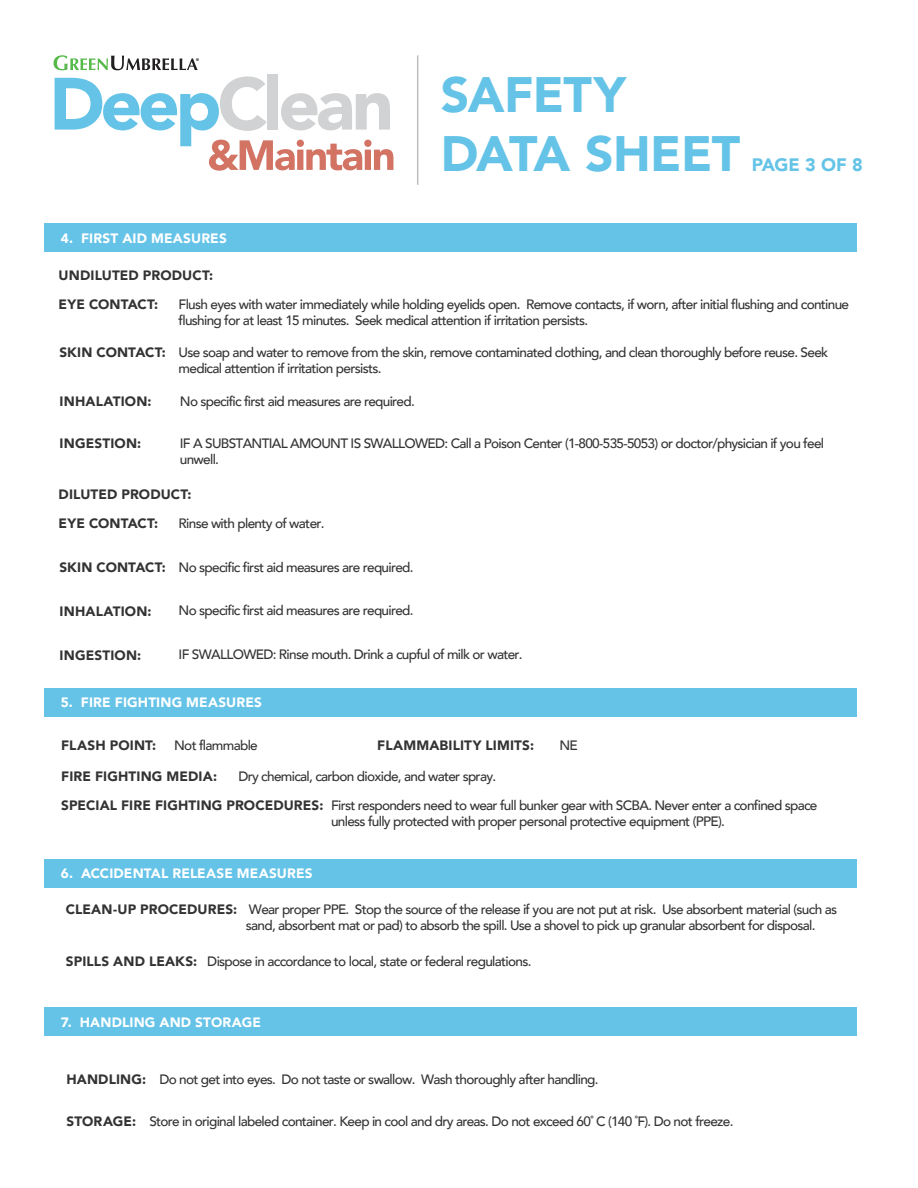
<style>
.page{position:relative;width:918px;height:1188px;background:#fff}
.page>*{position:absolute;margin:0;border:0;box-sizing:border-box;transform-origin:0 0}
.t1{font:900 49.65px/59.6px "Avenir";letter-spacing:-.01em;color:#64c3e7}
.t2{font:900 18px "Avenir";letter-spacing:-.02em;color:#64c3e7}
.t3{font:500 13.65px/16.4px "Avenir";letter-spacing:-.05em;color:#333}
.t4{font:900 13.65px "Avenir";letter-spacing:.01em;color:#333}
.t5{font:900 13.65px "Avenir";letter-spacing:.01em;color:#fff}
.t6{font:8.4px "Myriad Pro";color:#020202}
.s1{font-weight:900}
</style>
<div class="page">
<div style="left:45px;top:859px;width:812px;height:29px;background:#64c3e7"></div>
<div style="left:45px;top:1008px;width:812px;height:28px;background:#64c3e7"></div>
<div style="left:45px;top:223px;width:812px;height:29px;background:#64c3e7"></div>
<div style="left:45px;top:688px;width:812px;height:29px;background:#64c3e7"></div>
<div style="left:267px;top:74px;width:11px;height:56px;background:#d0d2d3"></div>
<svg style="left:54px;top:55px;width:144px;height:15px"></svg>
<svg style="left:55px;top:76px;width:338px;height:95px"></svg>
<hr style="left:417px;top:55px;width:1px;height:130px;background:#c0bfbf">
<p class="t6" style="left:196px;top:56px;width:5px">®</p>
<p class="t5" style="left:61px;top:226px;width:167px">4. FIRST AID MEASURES</p>
<h1 class="t1" style="left:441px;top:64px;width:301px">SAFETY<br>DATA SHEET</h1>
<h2 class="t2" style="left:752px;top:150px;width:113px">PAGE 3 OF 8</h2>
<p class="t4" style="left:59px;top:264px;width:156px">UNDILUTED PRODUCT:</p>
<p class="t3" style="left:179px;top:295px;width:672px">Flush eyes with water immediately while holding eyelids open. Remove contacts, if worn, after initial flushing and continue flushing for at least 15 minutes. Seek medical attention if irritation persists.</p>
<p class="t4" style="left:59px;top:293px;width:101px">EYE CONTACT:</p>
<p class="t3" style="left:179px;top:343px;width:651px;text-indent:-119px"><span class="s1">SKIN CONTACT:</span> Use soap and water to remove from the skin, remove contaminated clothing, and clean thoroughly before reuse. Seek medical attention if irritation persists.</p>
<p class="t4" style="left:60px;top:389px;width:93px">INHALATION:</p>
<p class="t3" style="left:180px;top:392px;width:237px">No specific first aid measures are required.</p>
<p class="t4" style="left:60px;top:431px;width:83px">INGESTION:</p>
<p class="t3" style="left:180px;top:434px;width:646px">IF A SUBSTANTIAL AMOUNT IS SWALLOWED: Call a Poison Center (1-800-535-5053) or doctor/physician if you feel unwell.</p>
<p class="t4" style="left:59px;top:482px;width:134px">DILUTED PRODUCT:</p>
<p class="t4" style="left:59px;top:511px;width:101px">EYE CONTACT:</p>
<p class="t4" style="left:59px;top:555px;width:108px">SKIN CONTACT:</p>
<p class="t4" style="left:60px;top:600px;width:93px">INHALATION:</p>
<p class="t4" style="left:60px;top:644px;width:83px">INGESTION:</p>
<p class="t3" style="left:179px;top:514px;width:148px">Rinse with plenty of water.</p>
<p class="t3" style="left:179px;top:558px;width:237px">No specific first aid measures are required.</p>
<p class="t3" style="left:179px;top:601px;width:237px">No specific first aid measures are required.</p>
<p class="t3" style="left:179px;top:645px;width:346px">IF SWALLOWED: Rinse mouth. Drink a cupful of milk or water.</p>
<p class="t5" style="left:61px;top:691px;width:203px">5. FIRE FIGHTING MEASURES</p>
<p class="t4" style="left:61px;top:733px;width:97px">FLASH POINT:</p>
<p class="t3" style="left:174px;top:736px;width:85px">Not flammable</p>
<p class="t4" style="left:377px;top:733px;width:158px">FLAMMABILITY LIMITS:</p>
<p class="t3" style="left:559px;top:736px;width:20px">NE</p>
<p class="t4" style="left:61px;top:765px;width:157px">FIRE FIGHTING MEDIA:</p>
<p class="t3" style="left:61px;top:761px;width:758px;line-height:28.5px;text-indent:177px">Dry chemical, carbon dioxide, and water spray.<br><span class="s1">SPECIAL FIRE FIGHTING PROCEDURES:</span> First responders need to wear full bunker gear with SCBA. Never enter a confined space</p>
<p class="t3" style="left:331px;top:812px;width:396px">unless fully protected with proper personal protective equipment (PPE).</p>
<p class="t5" style="left:61px;top:862px;width:253px">6. ACCIDENTAL RELEASE MEASURES</p>
<p class="t3" style="left:246px;top:900px;width:593px;text-indent:-180px"><span class="s1">CLEAN-UP PROCEDURES:</span> Wear proper PPE. Stop the source of the release if you are not put at risk. Use absorbent material (such as sand, absorbent mat or pad) to absorb the spill. Use a shovel to pick up granular absorbent for disposal.</p>
<p class="t3" style="left:66px;top:953px;width:467px"><span class="s1">SPILLS AND LEAKS:</span> Dispose in accordance to local, state or federal regulations.</p>
<p class="t5" style="left:61px;top:1011px;width:202px">7. HANDLING AND STORAGE</p>
<p class="t3" style="left:66px;top:1071px;width:534px"><span class="s1">HANDLING:</span> Do not get into eyes. Do not taste or swallow. Wash thoroughly after handling.</p>
<p class="t3" style="left:66px;top:1113px;width:669px"><span class="s1">STORAGE:</span> Store in original labeled container. Keep in cool and dry areas. Do not exceed 60˚ C (140 ˚F). Do not freeze.</p>
</div>
